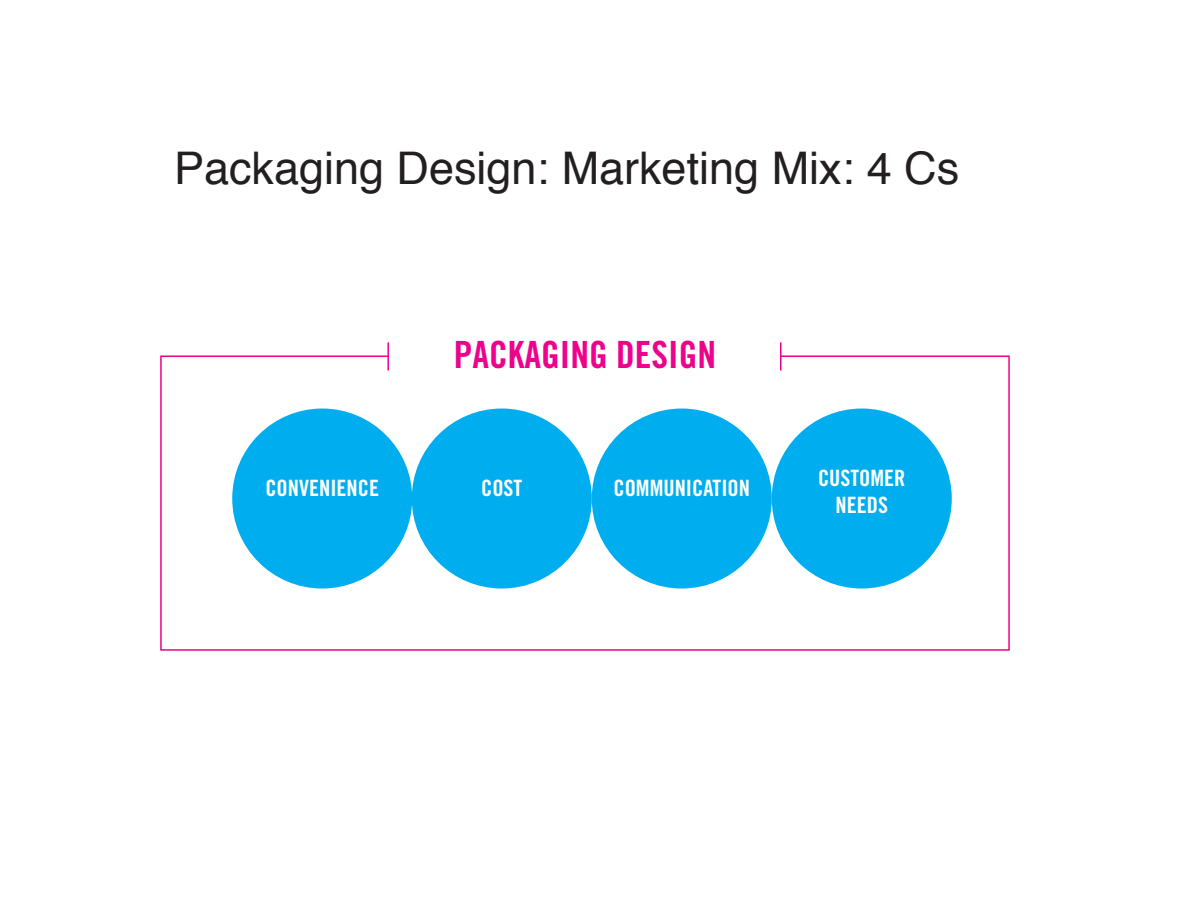
<style>
.page{position:relative;width:1188px;height:918px;background:#fff}
.page>*{position:absolute;margin:0;border:0;box-sizing:border-box;transform-origin:0 0}
.t1{font:45px "Helvetica";color:#231f20}
.t2{font:37.5px "Trade Gothic Bold Cond Twenty";color:#ed028c}
.t3{font:22.5px "Trade Gothic Bold Cond Twenty";color:#fff}
</style>
<div class="page">
<div style="left:232px;top:409px;width:180px;height:180px;background:#00aeef;border-radius:50%"></div>
<div style="left:412px;top:409px;width:180px;height:180px;background:#00aeef;border-radius:50%"></div>
<div style="left:592px;top:409px;width:180px;height:180px;background:#00aeef;border-radius:50%"></div>
<div style="left:772px;top:409px;width:180px;height:180px;background:#00aeef;border-radius:50%"></div>
<div style="left:160px;top:356px;width:850px;height:295px;border:2px solid #ed028c"></div>
<div style="left:389px;top:345px;width:392px;height:27px;background:#fff"></div>
<hr style="left:387px;top:342px;width:2px;height:28px;background:#ed028c">
<svg style="left:780px;top:342px;width:1px;height:28px"></svg>
<p class="t1" style="left:174px;top:133px;width:787px">Packaging Design: Marketing Mix: 4 Cs</p>
<p class="t2" style="left:454px;top:332px;width:264px">PACKAGING DESIGN</p>
<p class="t3" style="left:265px;top:475px;width:115px">CONVENIENCE</p>
<p class="t3" style="left:481px;top:475px;width:43px">COST</p>
<p class="t3" style="left:613px;top:475px;width:138px">COMMUNICATION</p>
<p class="t3" style="left:818px;top:464px;width:89px">CUSTOMER</p>
<p class="t3" style="left:836px;top:491px;width:54px">NEEDS</p>
</div>
